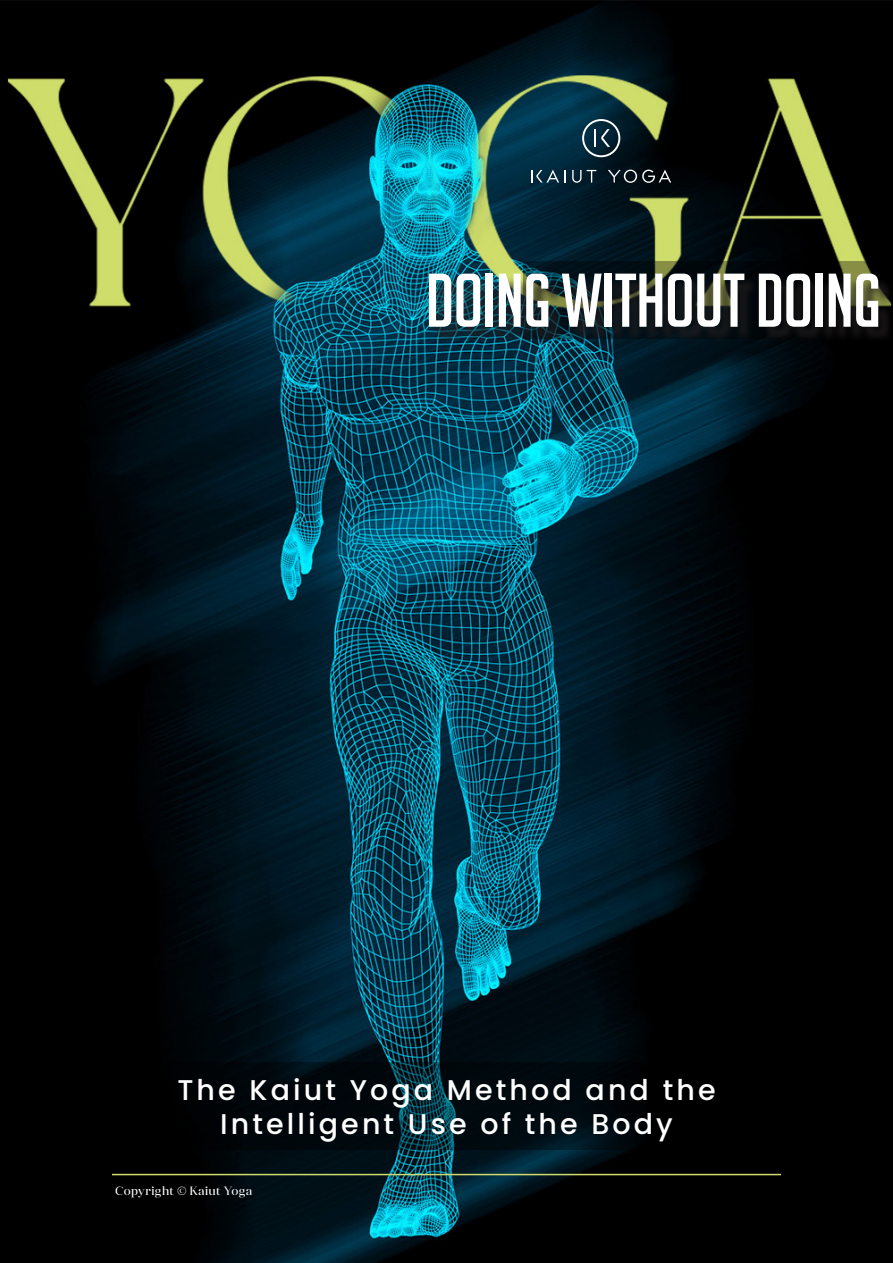
<style>
.page{position:relative;width:893px;height:1263px;background:#fff}
.page>*{position:absolute;margin:0;border:0;box-sizing:border-box;transform-origin:0 0}
.t1{font:73.95px "Big Noodle Titling";letter-spacing:-.01em;color:#fff}
.t2{font:500 28.5px/34.5px "Poppins";letter-spacing:.11em;color:#fff;text-align:center}
.t3{font:12px "Anglecia Pro Display";letter-spacing:.025em;color:#fff}
</style>
<div class="page">
<img style="left:0;top:0;width:893px;height:1263px">
<svg style="left:0;top:1062px;width:893px;height:87px;background:#000709"></svg>
<svg style="left:523px;top:261px;width:370px;height:15px;background:#121d18"></svg>
<hr style="left:112px;top:1174px;width:669px;height:1px;background:#cfdc6b">
<svg style="left:608px;top:170px;width:63px;height:13px"></svg>
<svg style="left:572px;top:170px;width:9px;height:13px"></svg>
<svg style="left:587px;top:170px;width:9px;height:13px"></svg>
<svg style="left:531px;top:170px;width:35px;height:13px"></svg>
<svg style="left:582px;top:119px;width:38px;height:38px"></svg>
<div style="left:431px;top:276px;width:462px;height:67px;background:#231f20;opacity:.75"></div>
<p class="t1" style="left:426px;top:261px;width:457px">DOING WITHOUT DOING</p>
<p class="t2" style="left:177px;top:1073px;width:540px">The Kaiut Yoga Method and the<br>Intelligent Use of the Body</p>
<p class="t3" style="left:115px;top:1183px;width:139px">Copyright ©️ Kaiut Yoga</p>
</div>
